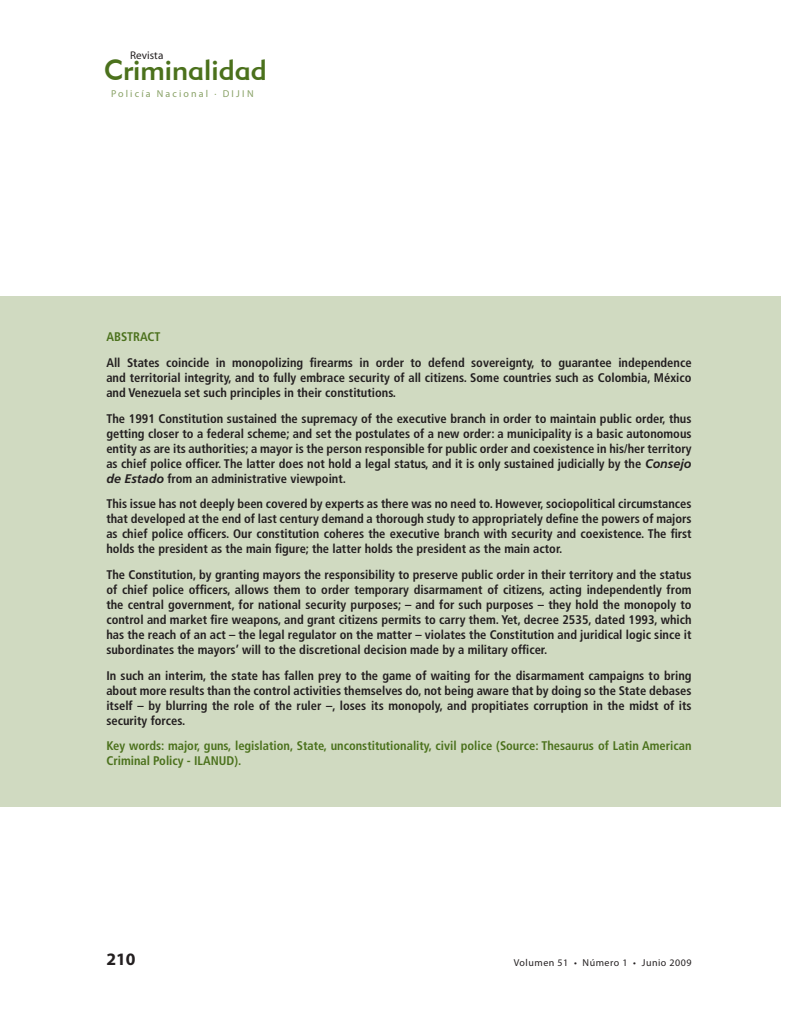
<style>
.page{position:relative;width:798px;height:1028px;background:#fff}
.page>*{position:absolute;margin:0;border:0;box-sizing:border-box;transform-origin:0 0}
.t1{font:28.75px "Geometric 415 BT Medium A";color:#4b711c}
.t2{font:700 17.5px "Myriad Pro";color:#231f20}
.resumen{font:700 condensed 12.5px/15px "Frutiger LT Std";color:#231f20;text-align:justify}
.palabras_claves{font:700 condensed 12.5px/15px "Frutiger LT Std";color:#4b711c}
.TITULO_RESUMEN{font:700 condensed 12.5px "Frutiger LT Std";color:#4b711c}
.t3{font:11.12px "Myriad";color:#231f20}
.t4{font:10px "Myriad Pro";letter-spacing:.05em;color:#231f20}
.t5{font:10px "Myriad Pro";letter-spacing:.21em;color:#88a165}
.s1{font-style:italic;font-stretch:normal}
</style>
<div class="page">
<div style="left:0;top:296px;width:780px;height:510px;background:#d0dac1"></div>
<p class="t3" style="left:130px;top:50px;width:35px">Revista</p>
<p class="t5" style="left:111px;top:88px;width:144px">Policía Nacional · DIJIN</p>
<h1 class="t1" style="left:104px;top:52px;width:164px">Criminalidad</h1>
<p class="TITULO_RESUMEN" style="left:106px;top:329px;width:56px">ABSTRACT</p>
<p class="resumen" style="left:106px;top:355px;width:586px">All States coincide in monopolizing firearms in order to defend sovereignty, to guarantee independence and territorial integrity, and to fully embrace security of all citizens. Some countries such as Colombia, México and Venezuela set such principles in their constitutions.</p>
<p class="resumen" style="left:106px;top:411px;width:586px">The 1991 Constitution sustained the supremacy of the executive branch in order to maintain public order, thus getting closer to a federal scheme; and set the postulates of a new order: a municipality is a basic autonomous entity as are its authorities; a mayor is the person responsible for public order and coexistence in his/her territory as chief police officer. The latter does not hold a legal status, and it is only sustained judicially by the <span class="s1">Consejo de Estado</span> from an administrative viewpoint.</p>
<p class="resumen" style="left:106px;top:496px;width:586px">This issue has not deeply been covered by experts as there was no need to. However, sociopolitical circumstances that developed at the end of last century demand a thorough study to appropriately define the powers of majors as chief police officers. Our constitution coheres the executive branch with security and coexistence. The first holds the president as the main figure; the latter holds the president as the main actor.</p>
<p class="resumen" style="left:106px;top:567px;width:586px">The Constitution, by granting mayors the responsibility to preserve public order in their territory and the status of chief police officers, allows them to order temporary disarmament of citizens, acting independently from the central government, for national security purposes; – and for such purposes – they hold the monopoly to control and market fire weapons, and grant citizens permits to carry them. Yet, decree 2535, dated 1993, which has the reach of an act – the legal regulator on the matter – violates the Constitution and juridical logic since it subordinates the mayors’ will to the discretional decision made by a military officer.</p>
<p class="resumen" style="left:106px;top:667px;width:586px">In such an interim, the state has fallen prey to the game of waiting for the disarmament campaigns to bring about more results than the control activities themselves do, not being aware that by doing so the State debases itself – by blurring the role of the ruler –, loses its monopoly, and propitiates corruption in the midst of its security forces.</p>
<p class="palabras_claves" style="left:106px;top:738px;width:586px">Key words: major, guns, legislation, State, unconstitutionality, civil police (Source: Thesaurus of Latin American<br>Criminal Policy - ILANUD).</p>
<p class="t2" style="left:106px;top:949px;width:31px">210</p>
<p class="t4" style="left:513px;top:957px;width:179px">Volumen 51 • Número 1 • Junio 2009</p>
</div>
